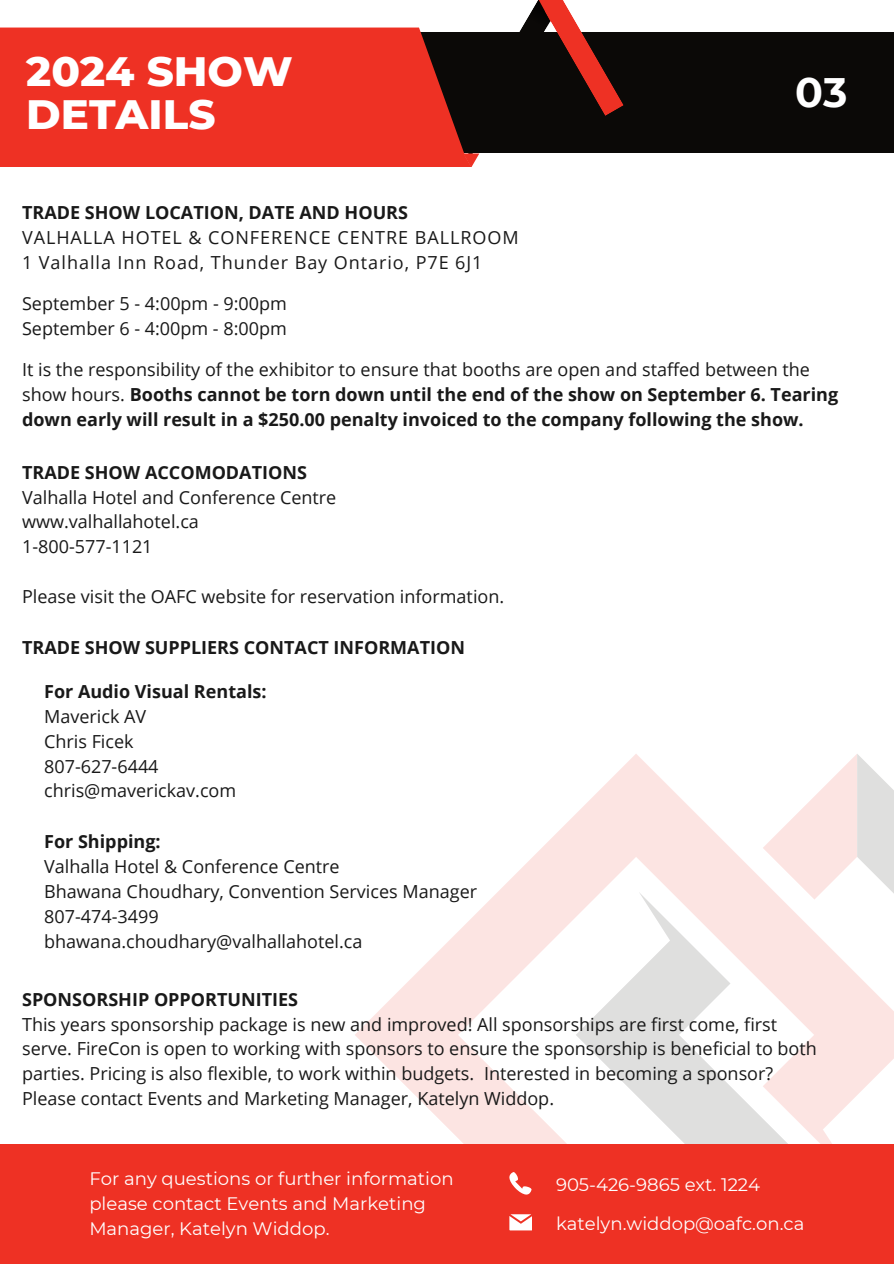
<style>
.page{position:relative;width:894px;height:1264px;background:#fff}
.page>*{position:absolute;margin:0;border:0;box-sizing:border-box;transform-origin:0 0}
.t1{font:800 41.85px/43.8px "Montserrat";color:#fff}
.t2{font:700 41.1px "Montserrat";color:#fff}
.t3{font:18px/24.8px "Open Sans";color:#191919}
.t4{font:700 18px/25px "Open Sans";color:#191919}
.t5{font:18px/24.8px "Montserrat";color:#fff}
.t6{font:18px "Open Sans";letter-spacing:.055em;color:#191919}
.s1{font-weight:400}
</style>
<div class="page">
<div style="left:395px;top:33px;width:498px;height:120px;background:#0b0907"></div>
<svg style="left:0;top:0;width:623px;height:167px"></svg>
<div style="left:0;top:28px;width:465px;height:127px;background:#ee3124"></div>
<svg style="left:355px;top:815px;width:220px;height:329px"></svg>
<svg style="left:575px;top:754px;width:318px;height:390px"></svg>
<div style="left:0;top:1144px;width:893px;height:119px;background:#ee3124"></div>
<svg style="left:509px;top:1214px;width:22px;height:15px"></svg>
<svg style="left:509px;top:1172px;width:22px;height:22px"></svg>
<p class="t1" style="left:26px;top:49px;width:268px">2024 SHOW<br>DETAILS</p>
<p class="t2" style="left:795px;top:67px;width:54px">03</p>
<h1 class="t4" style="left:22px;top:200px;width:387px">TRADE SHOW LOCATION, DATE AND HOURS</h1>
<p class="t6" style="left:22px;top:225px;width:498px">VALHALLA HOTEL &amp; CONFERENCE CENTRE BALLROOM</p>
<p class="t6" style="left:22px;top:250px;width:462px">1 Valhalla Inn Road, Thunder Bay Ontario, P7E 6J1</p>
<p class="t3" style="left:22px;top:291px;width:266px">September 5 - 4:00pm - 9:00pm</p>
<p class="t3" style="left:22px;top:316px;width:266px">September 6 - 4:00pm - 8:00pm</p>
<p class="t4" style="left:22px;top:357px;width:817px"><span class="s1">It is the responsibility of the exhibitor to ensure that booths are open and staffed between the show hours.</span> Booths cannot be torn down until the end of the show on September 6. Tearing down early will result in a $250.00 penalty invoiced to the company following the show.</p>
<p class="t4" style="left:22px;top:459px;width:286px">TRADE SHOW ACCOMODATIONS</p>
<p class="t3" style="left:22px;top:484px;width:316px">Valhalla Hotel and Conference Centre</p>
<p class="t3" style="left:22px;top:509px;width:178px">www.valhallahotel.ca</p>
<h2 class="t3" style="left:22px;top:533px;width:132px">1-800-577-1121</h2>
<p class="t3" style="left:22px;top:583px;width:483px">Please visit the OAFC website for reservation information.</p>
<p class="t4" style="left:22px;top:634px;width:444px">TRADE SHOW SUPPLIERS CONTACT INFORMATION</p>
<p class="t4" style="left:44px;top:678px;width:224px">For Audio Visual Rentals:</p>
<p class="t3" style="left:44px;top:703px;width:103px">Maverick AV</p>
<p class="t3" style="left:44px;top:728px;width:91px">Chris Ficek</p>
<p class="t3" style="left:44px;top:753px;width:116px">807-627-6444</p>
<p class="t3" style="left:44px;top:778px;width:193px">chris@maverickav.com</p>
<p class="t4" style="left:44px;top:828px;width:118px">For Shipping:</p>
<p class="t3" style="left:44px;top:853px;width:297px">Valhalla Hotel &amp; Conference Centre</p>
<p class="t3" style="left:44px;top:878px;width:434px">Bhawana Choudhary, Convention Services Manager</p>
<p class="t3" style="left:44px;top:903px;width:116px">807-474-3499</p>
<p class="t3" style="left:44px;top:928px;width:320px">bhawana.choudhary@valhallahotel.ca</p>
<p class="t4" style="left:22px;top:986px;width:277px">SPONSORSHIP OPPORTUNITIES</p>
<p class="t3" style="left:22px;top:1011px;width:796px">This years sponsorship package is new and improved! All sponsorships are first come, first serve. FireCon is open to working with sponsors to ensure the sponsorship is beneficial to both parties. Pricing is also flexible, to work within budgets. Interested in becoming a sponsor?<br>Please contact Events and Marketing Manager, Katelyn Widdop.</p>
<p class="t5" style="left:89px;top:1166px;width:366px">For any questions or further information please contact Events and Marketing<br>Manager, Katelyn Widdop.</p>
<p class="t5" style="left:556px;top:1172px;width:205px">905-426-9865 ext. 1224</p>
<p class="t5" style="left:556px;top:1211px;width:250px">katelyn.widdop@oafc.on.ca</p>
</div>
